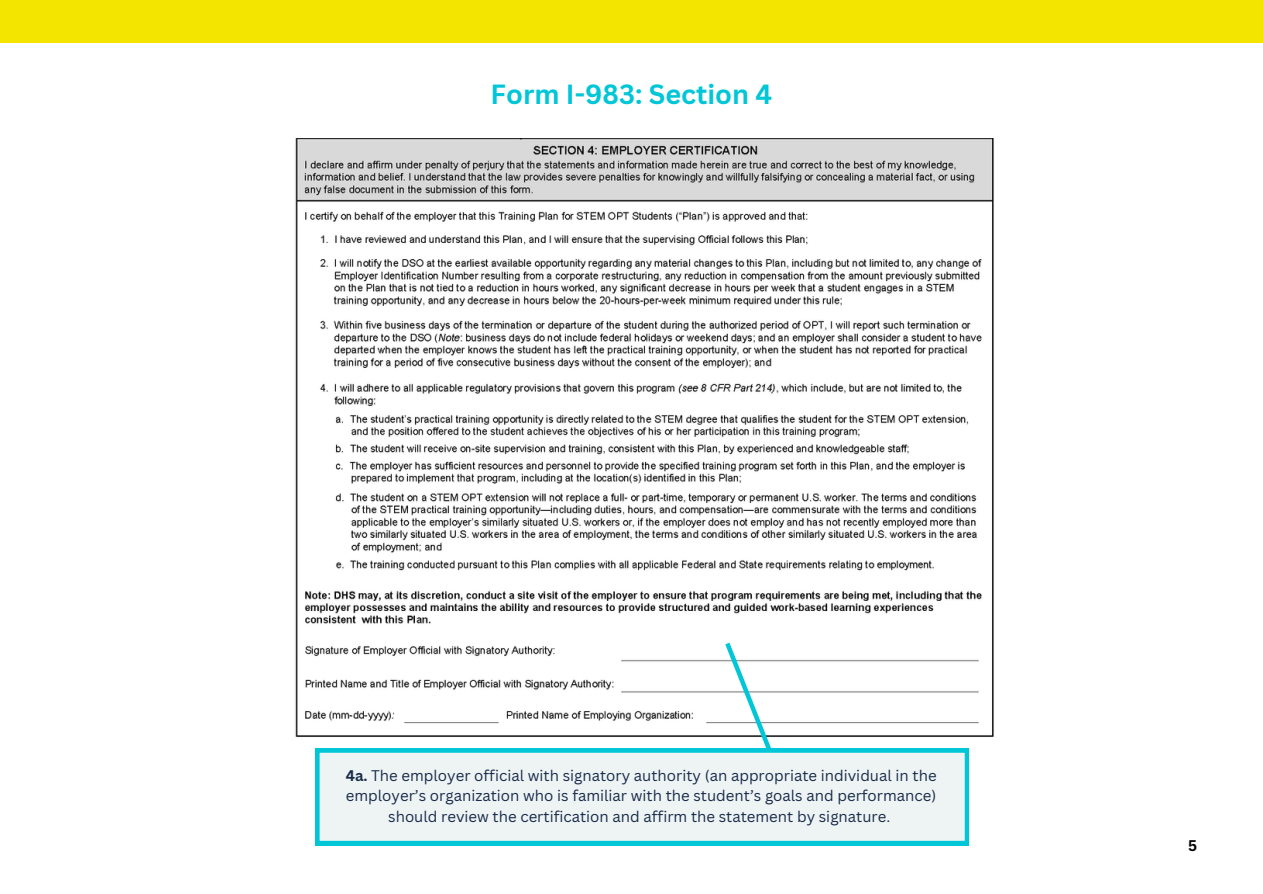
<style>
.page{position:relative;width:1263px;height:894px;background:#fff}
.page>*{position:absolute;margin:0;border:0;box-sizing:border-box;transform-origin:0 0}
.t1{font:700 27px "Canva Sans";color:#00c6d7}
.t2{font:15px/20.2px "Canva Sans";color:#182b49;text-align:center}
.t3{font:700 15px "Canva Sans";color:#000}
.s1{font-weight:700}
</style>
<div class="page">
<div style="left:0;top:0;width:1263px;height:43px;background:#f3e500"></div>
<img style="left:295px;top:138px;width:699px;height:599px">
<svg style="left:721px;top:637px;width:60px;height:111px"></svg>
<svg style="left:315px;top:748px;width:654px;height:96px;background:#d7eef1"></svg>
<h1 class="t1" style="left:491px;top:75px;width:283px">Form I-983: Section 4</h1>
<p class="t2" style="left:346px;top:764px;width:592px"><span class="s1">4a.</span> The employer official with signatory authority (an appropriate individual in the employer’s organization who is familiar with the student’s goals and performance) should review the certification and affirm the statement by signature.</p>
<p class="t3" style="left:1188px;top:834px;width:11px">5</p>
</div>
